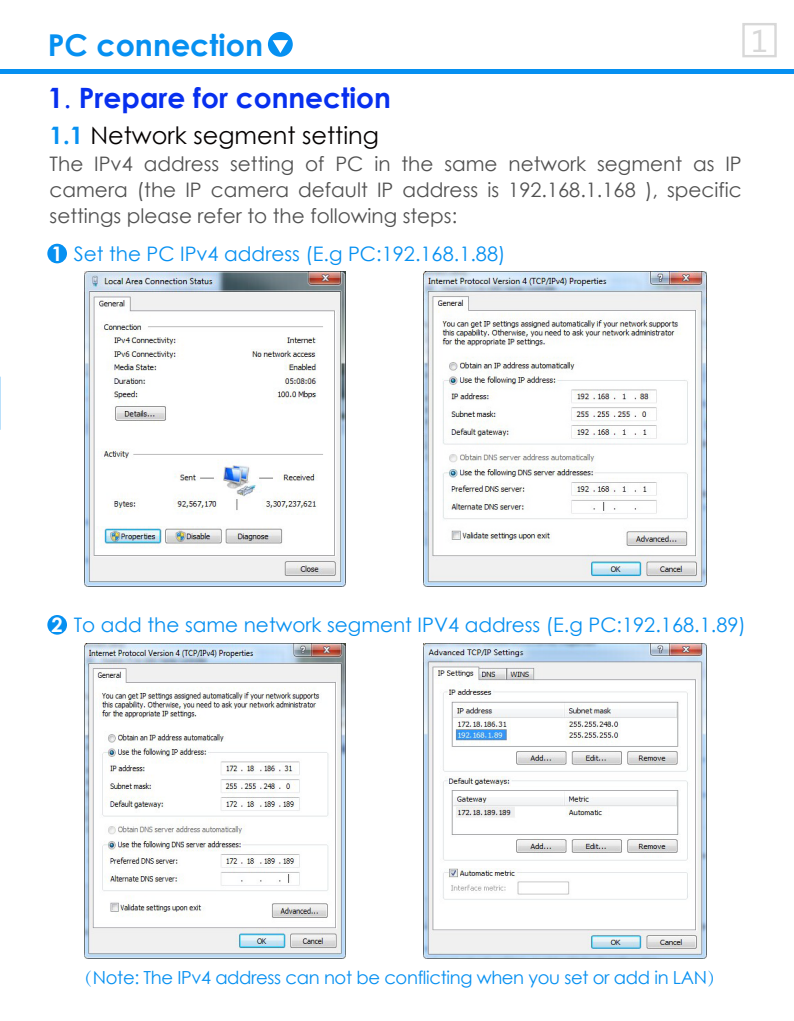
<style>
.page{position:relative;width:794px;height:1021px;background:#fff}
.page>*{position:absolute;margin:0;border:0;box-sizing:border-box;transform-origin:0 0}
.t1{font:700 30px "Century Gothic";color:#0690f1}
.t2{font:29.2px "Microsoft Ya Hei";color:#d8d8d8}
.t3{font:700 28px "Century Gothic";color:#072fef}
.t4{font:24px "Century Gothic";color:#040000}
.t5{font:20px/26px "Century Gothic";color:#515151;text-align:justify}
.t6{font:20px "Century Gothic";color:#0690f1}
.t7{font:18px "Century Gothic";letter-spacing:-.02em;color:#0690f1}
.s1{font-weight:400}
.s2{font-weight:700;color:#0690f1}
.s3{font-weight:700;color:#fff}
.s4{font-family:"Adobe Song Std";font-weight:300}
</style>
<div class="page">
<div style="left:47px;top:244px;width:20px;height:19px;background:#0690f1;border-radius:50%"></div>
<div style="left:47px;top:615px;width:20px;height:19px;background:#0690f1;border-radius:50%"></div>
<div style="left:0;top:69px;width:794px;height:5px;background:#0690f1"></div>
<svg style="left:0;top:376px;width:1px;height:54px"></svg>
<div style="left:268px;top:32px;width:25px;height:25px;background:#0690f1;border-radius:50%"></div>
<svg style="left:273px;top:40px;width:15px;height:13px"></svg>
<div style="left:742px;top:23px;width:34px;height:34px;border:2px solid #d8d8d8"></div>
<img style="left:85px;top:272px;width:260px;height:315px">
<img style="left:85px;top:643px;width:260px;height:315px">
<img style="left:423px;top:272px;width:283px;height:314px">
<img style="left:423px;top:643px;width:283px;height:315px">
<h1 class="t1" style="left:48px;top:22px;width:217px">PC connection</h1>
<h3 class="t3" style="left:48px;top:76px;width:345px">1<span class="s1">.</span> Prepare for connection</h3>
<p class="t4" style="left:50px;top:119px;width:331px"><span class="s2">1.1</span> Network segment setting</p>
<p class="t5" style="left:50px;top:150px;width:693px">The IPv4 address setting of PC in the same network segment as IP camera (the IP camera default IP address is 192.168.1.168 ), specific settings please refer to the following steps:</p>
<p class="t6" style="left:51px;top:239px;width:455px"><span class="s3">1</span> Set the PC IPv4 address (E.g PC:192.168.1.88)</p>
<h2 class="t2" style="left:751px;top:21px;width:19px">1</h2>
<p class="t6" style="left:51px;top:610px;width:696px"><span class="s3">2</span> To add the same network segment IPV4 address (E.g PC:192.168.1.89)</p>
<p class="t7" style="left:75px;top:964px;width:651px"><span class="s4">（</span>Note: The IPv4 address can not be conflicting when you set or add in LAN<span class="s4">）</span></p>
</div>
